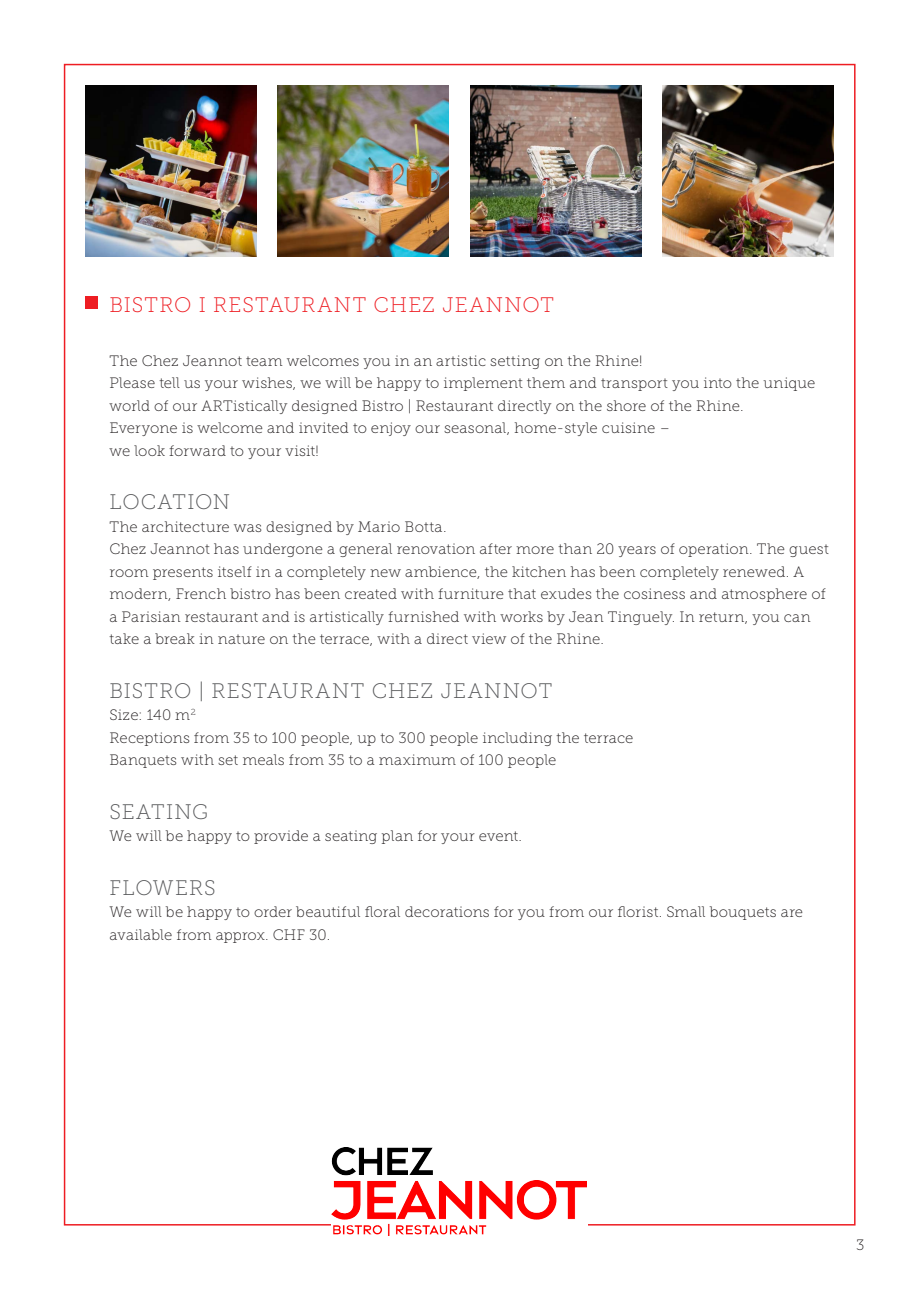
<style>
.page{position:relative;width:919px;height:1289px;background:#fff}
.page>*{position:absolute;margin:0;border:0;box-sizing:border-box;transform-origin:0 0}
.Titel_rot{font:21px "Museo Slab 100";letter-spacing:.05em;color:#57585a}
.Titel_rot-2{font:21px "Museo Slab 100";letter-spacing:.05em;color:#ee1d23}
.Grundtext{font:15px/22.5px "Museo Slab 100";letter-spacing:.01em;color:#231f20}
</style>
<div class="page">
<img style="left:331px;top:1147px;width:255px;height:88px">
<img style="left:85px;top:85px;width:171px;height:171px">
<img style="left:277px;top:85px;width:172px;height:171px">
<img style="left:470px;top:85px;width:171px;height:171px">
<img style="left:662px;top:85px;width:171px;height:171px">
<div style="left:85px;top:296px;width:13px;height:13px;background:#ee1d23"></div>
<p class="Titel_rot-2" style="left:109px;top:293px;width:446px">BISTRO I RESTAURANT CHEZ JEANNOT</p>
<p class="Grundtext" style="left:109px;top:349px;width:534px">The Chez Jeannot team welcomes you in an artistic setting on the Rhine!</p>
<p class="Grundtext" style="left:109px;top:372px;width:707px">Please tell us your wishes, we will be happy to implement them and transport you into the unique world of our ARTistically designed Bistro | Restaurant directly on the shore of the Rhine.</p>
<p class="Grundtext" style="left:109px;top:417px;width:562px">Everyone is welcome and invited to enjoy our seasonal, home-style cuisine – we look forward to your visit!</p>
<p class="Titel_rot" style="left:109px;top:490px;width:122px">LOCATION</p>
<p class="Grundtext" style="left:109px;top:515px;width:338px">The architecture was designed by Mario Botta.</p>
<p class="Grundtext" style="left:109px;top:538px;width:720px">Chez Jeannot has undergone a general renovation after more than 20 years of operation. The guest room presents itself in a completely new ambience, the kitchen has been completely renewed. A modern, French bistro has been created with furniture that exudes the cosiness and atmosphere of a Parisian restaurant and is artistically furnished with works by Jean Tinguely. In return, you can take a break in nature on the terrace, with a direct view of the Rhine.</p>
<p class="Titel_rot" style="left:109px;top:679px;width:444px">BISTRO | RESTAURANT CHEZ JEANNOT</p>
<p class="Grundtext" style="left:109px;top:704px;width:88px">Size: 140 m<sup>2</sup></p>
<p class="Grundtext" style="left:109px;top:726px;width:525px">Receptions from 35 to 100 people, up to 300 people including the terrace</p>
<p class="Grundtext" style="left:109px;top:749px;width:448px">Banquets with set meals from 35 to a maximum of 100 people</p>
<p class="Titel_rot" style="left:109px;top:800px;width:100px">SEATING</p>
<p class="Grundtext" style="left:109px;top:825px;width:414px">We will be happy to provide a seating plan for your event.</p>
<p class="Titel_rot" style="left:109px;top:876px;width:108px">FLOWERS</p>
<p class="Grundtext" style="left:109px;top:901px;width:695px">We will be happy to order beautiful floral decorations for you from our florist. Small bouquets are available from approx. CHF 30.</p>
<p class="Grundtext" style="left:855px;top:1233px;width:10px">3</p>
</div>
